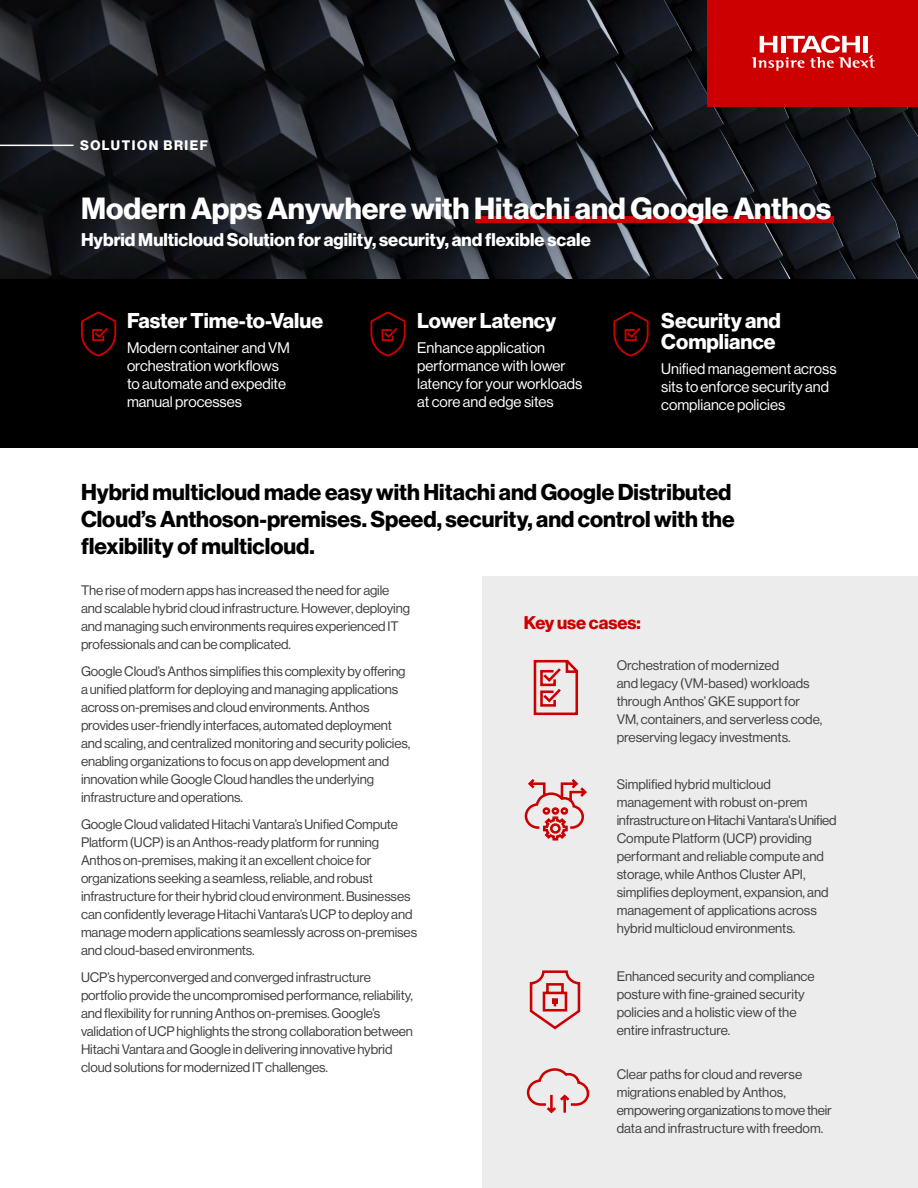
<style>
.page{position:relative;width:918px;height:1188px;background:#fff}
.page>*{position:absolute;margin:0;border:0;box-sizing:border-box;transform-origin:0 0}
.t1{font:30px "N Haas Grotesk DS Pro 75 Bd";color:#fff}
.t2{font:22.5px/27px "N Haas Grotesk DS Pro 75 Bd";color:#000}
.t3{font:21px/21px "N Haas Grotesk DS Pro 75 Bd";color:#fff}
.t4{font:18px "N Haas Grotesk DS Pro 75 Bd";color:#fff}
.t5{font:18px "N Haas Grotesk DS Pro 75 Bd";letter-spacing:-.005em;color:#c00}
.t6{font:15px/18px "N Haas Grotesk DS Pro 55 Rg";color:#fff}
.t7{font:13.5px/18px "N Haas Grotesk DS Pro 55 Rg";letter-spacing:-.01em;color:#414141}
.t8{font:13.5px "N Haas Grotesk DS Pro 75 Bd";letter-spacing:.115em;color:#fff}
</style>
<div class="page">
<img style="left:0;top:0;width:918px;height:279px">
<div style="left:707px;top:0;width:211px;height:106px;background:#c00"></div>
<svg style="left:752px;top:35px;width:123px;height:36px"></svg>
<hr style="left:0;top:145px;width:74px;height:1px;background:#fff">
<div style="left:483px;top:576px;width:435px;height:612px;background:#ececec"></div>
<div style="left:0;top:279px;width:918px;height:169px;background:#000"></div>
<svg style="left:81px;top:311px;width:36px;height:46px"></svg>
<svg style="left:370px;top:311px;width:36px;height:46px"></svg>
<svg style="left:613px;top:311px;width:36px;height:46px"></svg>
<svg style="left:526px;top:1068px;width:64px;height:46px"></svg>
<svg style="left:529px;top:970px;width:52px;height:60px"></svg>
<svg style="left:524px;top:779px;width:63px;height:62px"></svg>
<div style="left:475px;top:216px;width:358px;height:7px;background:#c00"></div>
<svg style="left:533px;top:659px;width:46px;height:57px"></svg>
<p class="t8" style="left:80px;top:137px;width:130px">SOLUTION BRIEF</p>
<h1 class="t1" style="left:81px;top:191px;width:752px">Modern Apps Anywhere with Hitachi and Google Anthos</h1>
<h3 class="t4" style="left:81px;top:229px;width:511px">Hybrid Multicloud Solution for agility, security, and flexible scale</h3>
<h3 class="t3" style="left:127px;top:310px;width:198px">Faster Time-to-Value</h3>
<p class="t6" style="left:127px;top:338px;width:164px">Modern container and VM orchestration workflows to automate and expedite manual processes</p>
<h3 class="t3" style="left:417px;top:310px;width:141px">Lower Latency</h3>
<p class="t6" style="left:417px;top:338px;width:167px">Enhance application performance with lower latency for your workloads at core and edge sites</p>
<h3 class="t3" style="left:661px;top:310px;width:121px">Security and<br>Compliance</h3>
<p class="t6" style="left:661px;top:359px;width:177px">Unified management across sits to enforce security and compliance policies</p>
<h2 class="t2" style="left:81px;top:479px;width:655px">Hybrid multicloud made easy with Hitachi and Google Distributed<br>Cloud’s Anthoson-premises. Speed, security, and control with the flexibility of multicloud.</h2>
<p class="t7" style="left:81px;top:581px;width:331px">The rise of modern apps has increased the need for agile and scalable hybrid cloud infrastructure. However, deploying and managing such environments requires experienced IT professionals and can be complicated.</p>
<p class="t7" style="left:81px;top:662px;width:331px">Google Cloud’s Anthos simplifies this complexity by offering a unified platform for deploying and managing applications across on-premises and cloud environments. Anthos provides user-friendly interfaces, automated deployment and scaling, and centralized monitoring and security policies, enabling organizations to focus on app development and innovation while Google Cloud handles the underlying infrastructure and operations.</p>
<p class="t7" style="left:81px;top:816px;width:338px">Google Cloud validated Hitachi Vantara’s Unified Compute Platform (UCP) is an Anthos-ready platform for running Anthos on-premises, making it an excellent choice for organizations seeking a seamless, reliable, and robust infrastructure for their hybrid cloud environment. Businesses can confidently leverage Hitachi Vantara’s UCP to deploy and manage modern applications seamlessly across on-premises and cloud-based environments.</p>
<p class="t7" style="left:81px;top:969px;width:333px">UCP’s hyperconverged and converged infrastructure portfolio provide the uncompromised performance, reliability, and flexibility for running Anthos on-premises. Google’s validation of UCP highlights the strong collaboration between Hitachi Vantara and Google in delivering innovative hybrid cloud solutions for modernized IT challenges.</p>
<h3 class="t5" style="left:524px;top:612px;width:119px">Key use cases:</h3>
<p class="t7" style="left:617px;top:657px;width:207px">Orchestration of modernized<br>and legacy (VM-based) workloads through Anthos’ GKE support for VM, containers, and serverless code, preserving legacy investments.</p>
<p class="t7" style="left:617px;top:776px;width:222px">Simplified hybrid multicloud management with robust on-prem infrastructure on Hitachi Vantara's Unified Compute Platform (UCP) providing performant and reliable compute and storage, while Anthos Cluster API, simplifies deployment, expansion, and management of applications across hybrid multicloud environments.</p>
<p class="t7" style="left:617px;top:967px;width:200px">Enhanced security and compliance posture with fine-grained security policies and a holistic view of the entire infrastructure.</p>
<p class="t7" style="left:617px;top:1065px;width:216px">Clear paths for cloud and reverse migrations enabled by Anthos, empowering organizations to move their data and infrastructure with freedom.</p>
</div>
